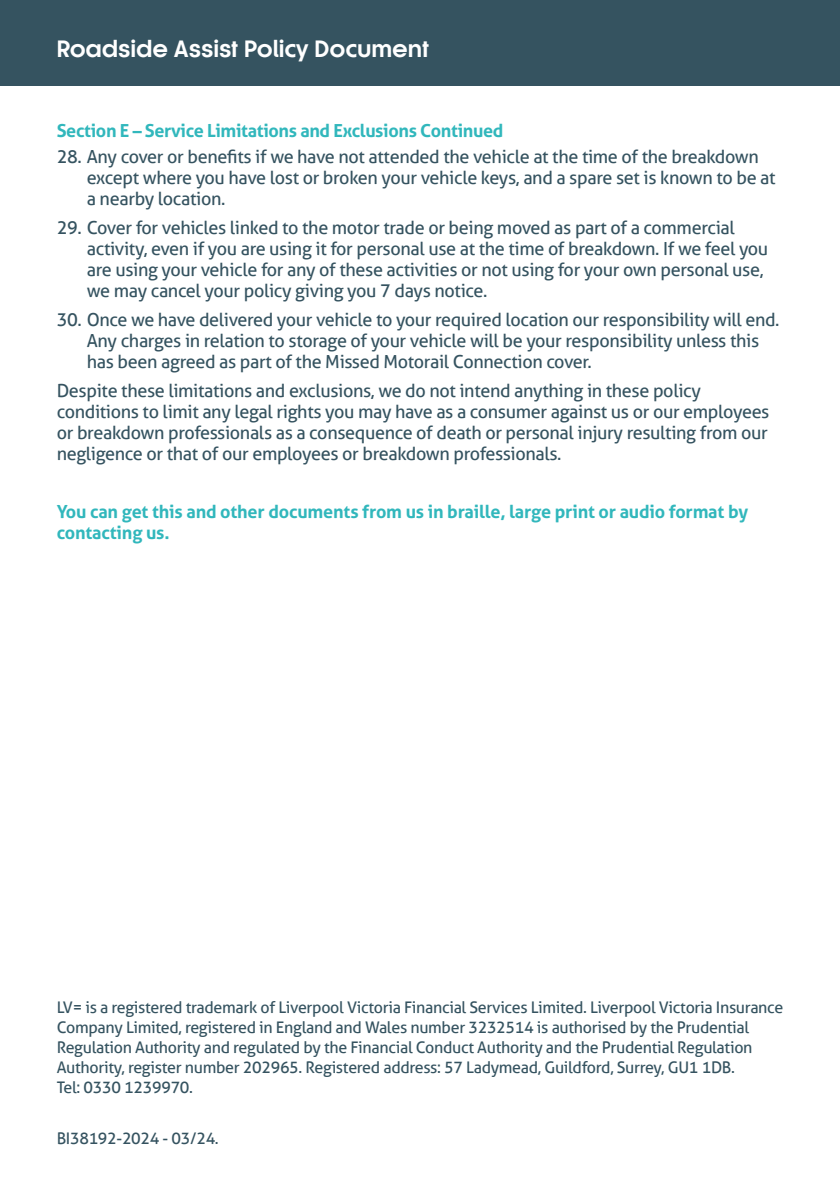
<style>
.page{position:relative;width:840px;height:1191px;background:#fff}
.page>*{position:absolute;margin:0;border:0;box-sizing:border-box;transform-origin:0 0}
.t1{font:700 22px "Korto";letter-spacing:-.005em;color:#fff}
.t2{font:18px/21px "Aller";letter-spacing:-.02em;color:#355360}
.t3{font:700 18px/21px "Aller";letter-spacing:-.01em;color:#31b7bc}
.t4{font:16px/20px "Aller";letter-spacing:-.02em;color:#355360}
</style>
<div class="page">
<div style="left:0;top:0;width:839px;height:85px;background:#355360"></div>
<p class="t1" style="left:57px;top:36px;width:374px">Roadside Assist Policy Document</p>
<p class="t3" style="left:57px;top:120px;width:448px">Section E – Service Limitations and Exclusions Continued</p>
<p class="t2" style="left:87px;top:146px;width:690px;text-indent:-30px">28. Any cover or benefits if we have not attended the vehicle at the time of the breakdown except where you have lost or broken your vehicle keys, and a spare set is known to be at a nearby location.</p>
<p class="t2" style="left:87px;top:217px;width:682px;text-indent:-30px">29. Cover for vehicles linked to the motor trade or being moved as part of a commercial activity, even if you are using it for personal use at the time of breakdown. If we feel you are using your vehicle for any of these activities or not using for your own personal use, we may cancel your policy giving you 7 days notice.</p>
<p class="t2" style="left:87px;top:309px;width:694px;text-indent:-30px">30. Once we have delivered your vehicle to your required location our responsibility will end.<br>Any charges in relation to storage of your vehicle will be your responsibility unless this has been agreed as part of the Missed Motorail Connection cover.</p>
<p class="t2" style="left:57px;top:380px;width:713px">Despite these limitations and exclusions, we do not intend anything in these policy conditions to limit any legal rights you may have as a consumer against us or our employees or breakdown professionals as a consequence of death or personal injury resulting from our negligence or that of our employees or breakdown professionals.</p>
<p class="t3" style="left:57px;top:501px;width:692px">You can get this and other documents from us in braille, large print or audio format by contacting us.</p>
<p class="t4" style="left:57px;top:997px;width:727px">LV= is a registered trademark of Liverpool Victoria Financial Services Limited. Liverpool Victoria Insurance Company Limited, registered in England and Wales number 3232514 is authorised by the Prudential Regulation Authority and regulated by the Financial Conduct Authority and the Prudential Regulation Authority, register number 202965. Registered address: 57 Ladymead, Guildford, Surrey, GU1 1DB.<br>Tel: 0330 1239970.</p>
<p class="t4" style="left:57px;top:1128px;width:163px">BI38192-2024 - 03/24.</p>
</div>
